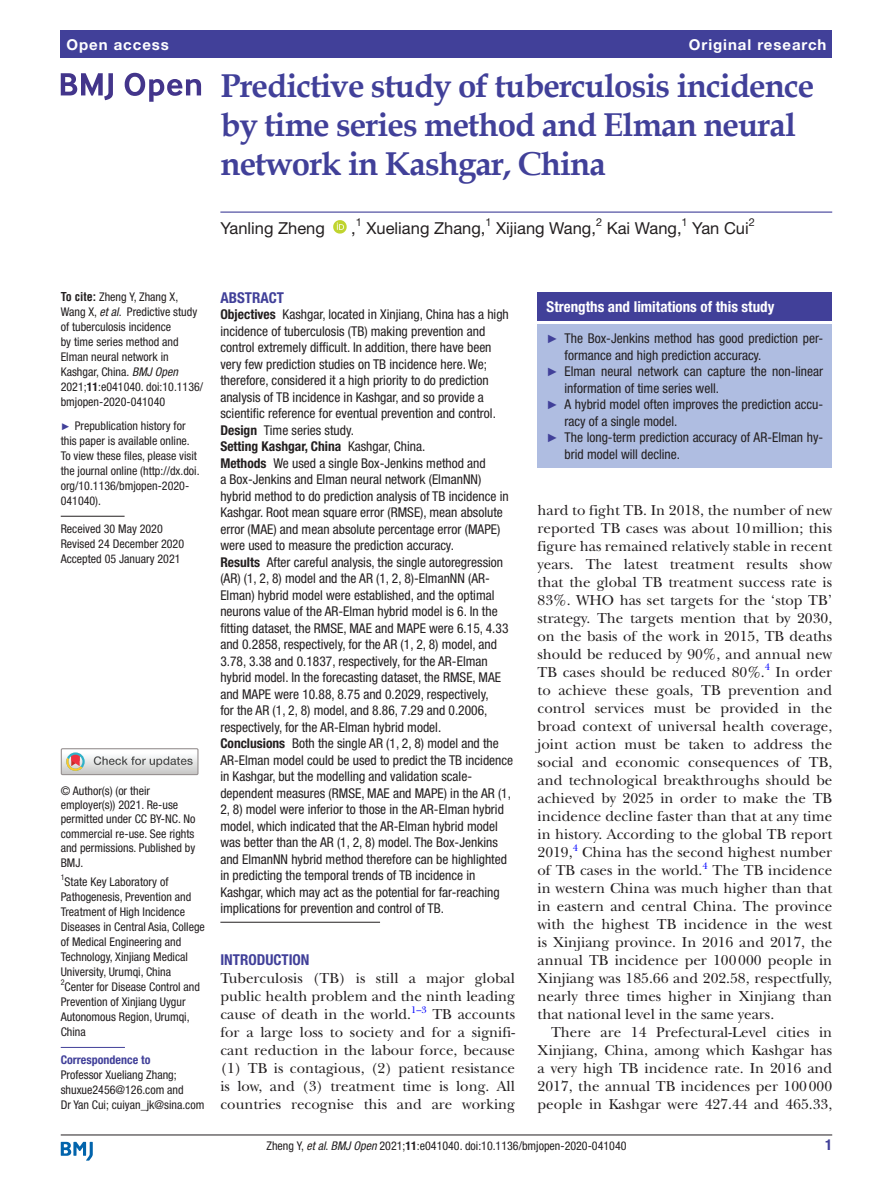
<style>
.page{position:relative;width:893px;height:1191px;background:#fff}
.page>*{position:absolute;margin:0;border:0;box-sizing:border-box;transform-origin:0 0}
.t1{font:700 33px/39px "Book Antiqua";letter-spacing:-.025em;color:#414099}
.t2{font:16.5px "Helvetica Neue LT Std";color:#231f20}
.t3{font:15px/18px "New Baskerville";color:#231f20;text-align:justify}
.t4{font:700 condensed 15px "Helvetica Neue LT Std";color:#fff}
.t5{font:700 15px "Helvetica Neue LT Std";letter-spacing:.065em;color:#fff}
.t6{font:700 condensed 15px "Helvetica Neue LT Std";color:#414099}
.t7{font:condensed 13.5px/16.5px "Helvetica Neue LT Std";color:#231f20}
.t8{font:condensed 12px/15px "Helvetica Neue LT Std";color:#231f20}
.t9{font:700 condensed 12px "Helvetica Neue LT Std";color:#414099}
.t10{font:10.95px "Helvetica Neue LT Std";color:#231f20}
.t11{font:9.9px "New Baskerville";color:#00f}
.t12{font:condensed 7.95px "Helvetica Neue LT Std";color:#231f20}
.s1{font-family:"Helvetica LT Std";font-weight:700}
.s2{font-style:italic}
.s3{font-weight:700}
.s4{font-family:"Arial";font-stretch:normal;font-size:9.75px;color:#414099}
.s5{font-family:"Arial";font-stretch:normal;font-size:12px;color:#414099}
</style>
<div class="page">
<hr style="left:61px;top:1134px;width:771px;height:1px;background:#231f20">
<svg style="left:61px;top:1141px;width:32px;height:19px"></svg>
<div style="left:61px;top:31px;width:771px;height:27px;background:#414099"></div>
<hr style="left:220px;top:211px;width:612px;height:2px;background:#414099">
<svg style="left:333px;top:220px;width:14px;height:14px"></svg>
<hr style="left:61px;top:516px;width:64px;height:1px;background:#231f20">
<hr style="left:61px;top:1047px;width:64px;height:1px;background:#414099">
<svg style="left:61px;top:73px;width:52px;height:27px"></svg>
<svg style="left:125px;top:73px;width:76px;height:29px"></svg>
<div style="left:61px;top:748px;width:138px;height:27px;border:1px solid #969090"></div>
<svg style="left:61px;top:748px;width:137px;height:26px"></svg>
<hr style="left:220px;top:922px;width:160px;height:1px;background:#231f20">
<div style="left:538px;top:292px;width:294px;height:29px;background:#414099"></div>
<div style="left:538px;top:325px;width:294px;height:143px;background:#afbde1"></div>
<p class="t5" style="left:66px;top:35px;width:104px">Open access</p>
<p class="t5" style="left:689px;top:35px;width:139px">Original research</p>
<h1 class="t1" style="left:220px;top:66px;width:595px">Predictive study of tuberculosis incidence by time series method and Elman neural network in Kashgar, China</h1>
<p class="t2" style="left:220px;top:218px;width:106px">Yanling Zheng</p>
<p class="t2" style="left:351px;top:218px;width:6px">,</p>
<p class="t10" style="left:356px;top:216px;width:8px">1</p>
<p class="t2" style="left:367px;top:218px;width:120px">Xueliang Zhang,</p>
<p class="t10" style="left:485px;top:216px;width:8px">1</p>
<p class="t2" style="left:496px;top:218px;width:101px">Xijiang Wang,</p>
<p class="t10" style="left:596px;top:216px;width:8px">2</p>
<p class="t2" style="left:607px;top:218px;width:76px">Kai Wang,</p>
<p class="t10" style="left:682px;top:216px;width:8px">1</p>
<p class="t2" style="left:692px;top:218px;width:58px">Yan Cui</p>
<p class="t10" style="left:749px;top:216px;width:8px">2</p>
<p class="t8" style="left:61px;top:289px;width:144px"><span class="s1">To cite:</span> Zheng Y, Zhang X,<br>Wang X, <span class="s2">et al</span>. Predictive study of tuberculosis incidence<br>by time series method and<br>Elman neural network in<br>Kashgar, China. <span class="s2">BMJ Open<br></span>2021;<span class="s3">11</span>:e041040. doi:10.1136/ bmjopen-2020-041040</p>
<p class="t8" style="left:61px;top:418px;width:140px"><span class="s4">►</span> Prepublication history for this paper is available online.<br>To view these files, please visit the journal online (http://dx.doi. org/10.1136/bmjopen-2020-<br>041040).</p>
<p class="t8" style="left:61px;top:521px;width:125px">Received 30 May 2020<br>Revised 24 December 2020<br>Accepted 05 January 2021</p>
<p class="t8" style="left:61px;top:783px;width:136px;line-height:14.4px">© Author(s) (or their employer(s)) 2021. Re-use permitted under CC BY-NC. No commercial re-use. See rights and permissions. Published by<br>BMJ.</p>
<p class="t12" style="left:61px;top:873px;width:5px">1</p>
<p class="t8" style="left:61px;top:874px;width:146px;text-indent:4px">State Key Laboratory of<br>Pathogenesis, Prevention and<br>Treatment of High Incidence<br>Diseases in Central Asia, College of Medical Engineering and<br>Technology, Xinjiang Medical<br>University, Urumqi, China</p>
<p class="t12" style="left:61px;top:978px;width:5px">2</p>
<p class="t8" style="left:61px;top:979px;width:141px;text-indent:4px">Center for Disease Control and<br>Prevention of Xinjiang Uygur<br>Autonomous Region, Urumqi,<br>China</p>
<p class="t9" style="left:61px;top:1052px;width:91px">Correspondence to</p>
<p class="t8" style="left:61px;top:1067px;width:145px">Professor Xueliang Zhang; shuxue2456@126.com and<br>Dr Yan Cui; cuiyan_jk@sina.com</p>
<p class="t6" style="left:220px;top:288px;width:65px">ABSTRACT</p>
<p class="t7" style="left:220px;top:306px;width:294px"><span class="s3">Objectives</span> Kashgar, located in Xinjiang, China has a high incidence of tuberculosis (TB) making prevention and control extremely difficult. In addition, there have been very few prediction studies on TB incidence here. We; therefore, considered it a high priority to do prediction analysis of TB incidence in Kashgar, and so provide a scientific reference for eventual prevention and control.<br><span class="s3">Design</span> Time series study.<br><span class="s3">Setting Kashgar, China</span> Kashgar, China.<br><span class="s3">Methods</span> We used a single Box-Jenkins method and<br>a Box-Jenkins and Elman neural network (ElmanNN) hybrid method to do prediction analysis of TB incidence in Kashgar. Root mean square error (RMSE), mean absolute error (MAE) and mean absolute percentage error (MAPE) were used to measure the prediction accuracy.<br><span class="s3">Results</span> After careful analysis, the single autoregression (AR) (1, 2, 8) model and the AR (1, 2, 8)-ElmanNN (AR-Elman) hybrid model were established, and the optimal neurons value of the AR-Elman hybrid model is 6. In the fitting dataset, the RMSE, MAE and MAPE were 6.15, 4.33 and 0.2858, respectively, for the AR (1, 2, 8) model, and 3.78, 3.38 and 0.1837, respectively, for the AR-Elman hybrid model. In the forecasting dataset, the RMSE, MAE and MAPE were 10.88, 8.75 and 0.2029, respectively,<br>for the AR (1, 2, 8) model, and 8.86, 7.29 and 0.2006, respectively, for the AR-Elman hybrid model.<br><span class="s3">Conclusions</span> Both the single AR (1, 2, 8) model and the AR-Elman model could be used to predict the TB incidence in Kashgar, but the modelling and validation scale&shy;dependent measures (RMSE, MAE and MAPE) in the AR (1, 2, 8) model were inferior to those in the AR-Elman hybrid model, which indicated that the AR-Elman hybrid model was better than the AR (1, 2, 8) model. The Box-Jenkins and ElmanNN hybrid method therefore can be highlighted in predicting the temporal trends of TB incidence in Kashgar, which may act as the potential for far-reaching implications for prevention and control of TB.</p>
<p class="t6" style="left:220px;top:951px;width:91px">INTRODUCTION</p>
<p class="t3" style="left:220px;top:969px;width:296px">Tuberculosis (TB) is still a major global public health problem and the ninth leading cause of death in the world.</p>
<p class="t11" style="left:411px;top:1003px;width:17px">1–3</p>
<p class="t3" style="left:220px;top:1005px;width:296px;text-indent:212px">TB accounts for a large loss to society and for a signifi&shy;cant reduction in the labour force, because (1) TB is contagious, (2) patient resistance is low, and (3) treatment time is long. All countries recognise this and are working</p>
<p class="t4" style="left:547px;top:297px;width:229px">Strengths and limitations of this study</p>
<p class="t7" style="left:547px;top:330px;width:278px"><span class="s5">►</span> The Box-Jenkins method has good prediction per-</p>
<p class="t7" style="left:565px;top:347px;width:198px">formance and high prediction accuracy.</p>
<p class="t7" style="left:547px;top:363px;width:278px"><span class="s5">►</span> Elman neural network can capture the non-linear</p>
<p class="t7" style="left:565px;top:380px;width:156px">information of time series well.</p>
<p class="t7" style="left:547px;top:396px;width:278px"><span class="s5">►</span> A hybrid model often improves the prediction accu-</p>
<p class="t7" style="left:565px;top:413px;width:114px">racy of a single model.</p>
<p class="t7" style="left:547px;top:429px;width:278px"><span class="s5">►</span> The long-term prediction accuracy of AR-Elman hy-</p>
<p class="t7" style="left:565px;top:446px;width:117px">brid model will decline.</p>
<p class="t3" style="left:538px;top:501px;width:296px">hard to fight TB. In 2018, the number of new reported TB cases was about 10million; this figure has remained relatively stable in recent years. The latest treatment results show that the global TB treatment success rate is 83%. WHO has set targets for the ‘stop TB’ strategy. The targets mention that by 2030, on the basis of the work in 2015, TB deaths should be reduced by 90%, and annual new TB cases should be reduced 80%.<sup>4</sup> In order to achieve these goals, TB prevention and control services must be provided in the broad context of universal health coverage, joint action must be taken to address the social and economic consequences of TB, and technological breakthroughs should be achieved by 2025 in order to make the TB incidence decline faster than that at any time in history. According to the global TB report 2019,</p>
<p class="t11" style="left:573px;top:841px;width:7px">4</p>
<p class="t3" style="left:538px;top:843px;width:296px;text-indent:45px">China has the second highest number of TB cases in the world.</p>
<p class="t11" style="left:702px;top:859px;width:7px">4</p>
<p class="t3" style="left:538px;top:861px;width:296px;text-indent:175px">The TB incidence in western China was much higher than that in eastern and central China. The province with the highest TB incidence in the west is Xinjiang province. In 2016 and 2017, the annual TB incidence per 100000 people in Xinjiang was 185.66 and 202.58, respectfully, nearly three times higher in Xinjiang than that national level in the same years.</p>
<p class="t3" style="left:538px;top:1023px;width:296px;text-indent:14px">There are 14 Prefectural-Level cities in Xinjiang, China, among which Kashgar has a very high TB incidence rate. In 2016 and 2017, the annual TB incidences per 100000 people in Kashgar were 427.44 and 465.33,</p>
<p class="t8" style="left:266px;top:1137px;width:362px">Zheng Y, <span class="s2">et al</span>. <span class="s2">BMJ Open</span> 2021;<span class="s3">11</span>:e041040. doi:10.1136/bmjopen-2020-041040</p>
<p class="t6" style="left:825px;top:1135px;width:9px">1</p>
</div>
